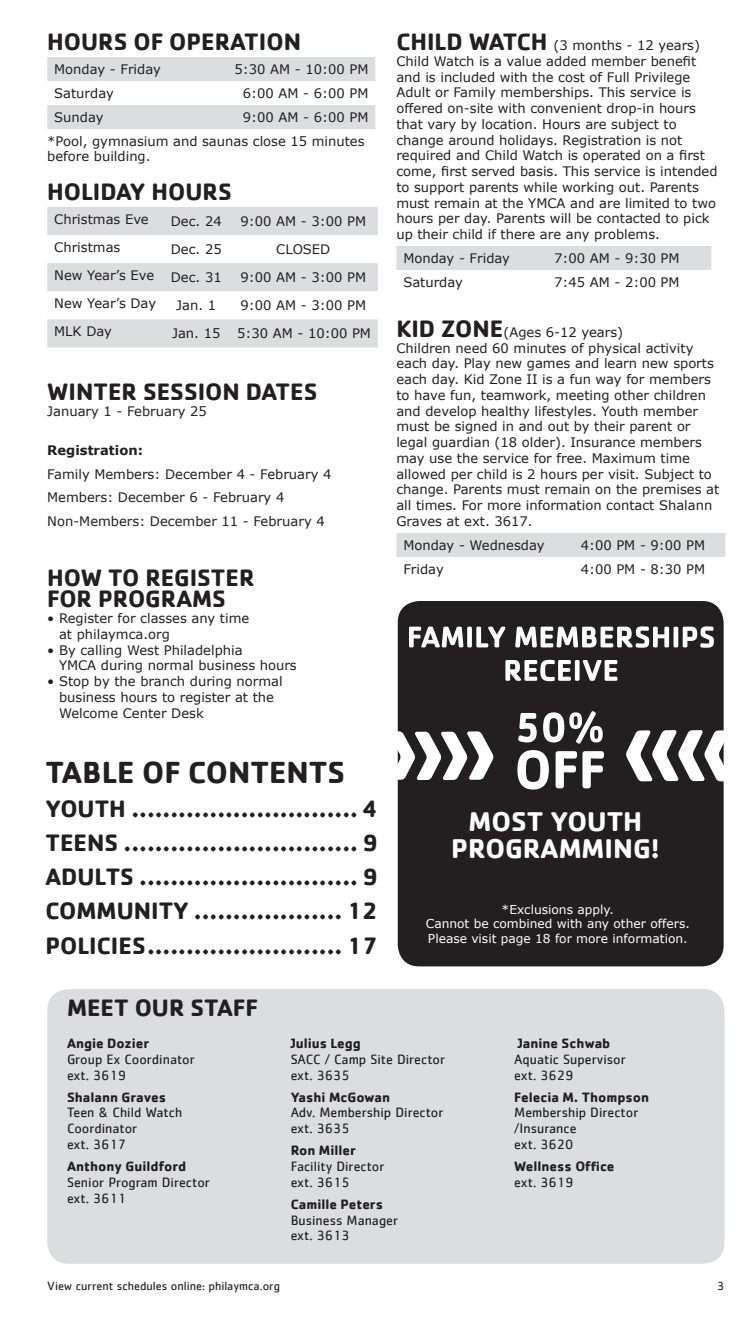
<style>
.page{position:relative;width:756px;height:1323px;background:#fff}
.page>*{position:absolute;margin:0;border:0;box-sizing:border-box;transform-origin:0 0}
.t1{font:700 31.5px "Cachet";color:#231f20}
.t2{font:700 28px/26.2px "Cachet";color:#fff;text-align:center}
.t3{font:700 24.5px/34.1px "Cachet";color:#231f20}
.t4{font:14px/15.8px "Cachet";color:#231f20}
.t5{font:700 14px "Cachet";color:#231f20}
.t6{font:13.12px/15.8px "Verdana";color:#231f20}
.t7{font:700 13.12px "Verdana";color:#231f20}
.t8{font:12.25px/14.7px "Verdana";color:#fff;text-align:center}
.t9{font:12.25px "Cachet";color:#231f20}
.s1{font-family:"Cachet";font-weight:700;font-size:24.5px}
</style>
<div class="page">
<div style="left:47px;top:989px;width:677px;height:275px;background:#dcdddf;border-radius:21px"></div>
<svg style="left:47px;top:57px;width:328px;height:72px"></svg>
<svg style="left:47px;top:207px;width:331px;height:140px;fill:#dcdddf"></svg>
<div style="left:396px;top:246px;width:315px;height:24px;background:#dcdddf"></div>
<div style="left:396px;top:533px;width:329px;height:24px;background:#dcdddf"></div>
<div style="left:398px;top:601px;width:326px;height:365px;background:#231f20;border-radius:21px"></div>
<svg style="left:626px;top:730px;width:98px;height:51px"></svg>
<svg style="left:517px;top:750px;width:87px;height:40px"></svg>
<svg style="left:518px;top:711px;width:85px;height:33px"></svg>
<svg style="left:505px;top:660px;width:112px;height:21px"></svg>
<svg style="left:409px;top:626px;width:305px;height:22px"></svg>
<svg style="left:397px;top:701px;width:97px;height:79px"></svg>
<h3 class="t3" style="left:47px;top:24px;width:255px">HOURS OF OPERATION</h3>
<p class="t6" style="left:54px;top:61px;width:108px">Monday - Friday</p>
<p class="t6" style="left:235px;top:61px;width:135px">5:30 AM - 10:00 PM</p>
<p class="t6" style="left:54px;top:85px;width:61px">Saturday</p>
<p class="t6" style="left:243px;top:85px;width:127px">6:00 AM - 6:00 PM</p>
<p class="t6" style="left:54px;top:109px;width:51px">Sunday</p>
<p class="t6" style="left:47px;top:105px;width:323px;line-height:23.6px;text-align:right">9:00 AM - 6:00 PM<br>*Pool, gymnasium and saunas close 15 minutes</p>
<p class="t6" style="left:47px;top:149px;width:105px">before building.</p>
<h3 class="t3" style="left:47px;top:174px;width:186px">HOLIDAY HOURS</h3>
<p class="t6" style="left:54px;top:211px;width:96px">Christmas Eve</p>
<p class="t6" style="left:171px;top:213px;width:52px">Dec. 24</p>
<p class="t6" style="left:241px;top:213px;width:127px">9:00 AM - 3:00 PM</p>
<p class="t6" style="left:54px;top:239px;width:68px">Christmas</p>
<p class="t6" style="left:171px;top:241px;width:52px">Dec. 25</p>
<p class="t6" style="left:276px;top:241px;width:56px">CLOSED</p>
<p class="t6" style="left:54px;top:267px;width:102px">New Year’s Eve</p>
<p class="t6" style="left:171px;top:269px;width:52px">Dec. 31</p>
<p class="t6" style="left:241px;top:269px;width:127px">9:00 AM - 3:00 PM</p>
<p class="t6" style="left:54px;top:296px;width:103px">New Year’s Day</p>
<p class="t6" style="left:176px;top:298px;width:41px">Jan. 1</p>
<p class="t6" style="left:241px;top:298px;width:127px">9:00 AM - 3:00 PM</p>
<p class="t6" style="left:54px;top:324px;width:59px">MLK Day</p>
<p class="t6" style="left:172px;top:326px;width:50px">Jan. 15</p>
<p class="t6" style="left:237px;top:326px;width:135px">5:30 AM - 10:00 PM</p>
<h3 class="t3" style="left:47px;top:374px;width:272px">WINTER SESSION DATES</h3>
<p class="t6" style="left:47px;top:403px;width:161px">January 1 - February 25</p>
<p class="t7" style="left:47px;top:441px;width:97px">Registration:</p>
<p class="t6" style="left:47px;top:462px;width:286px;line-height:23.6px">Family Members: December 4 - February 4<br>Members: December 6 - February 4<br>Non-Members: December 11 - February 4</p>
<h3 class="t3" style="left:47px;top:567px;width:209px;line-height:21px">HOW TO REGISTER<br>FOR PROGRAMS</h3>
<p class="t6" style="left:59px;top:610px;width:192px;text-indent:-12px">• Register for classes any time at philaymca.org</p>
<p class="t6" style="left:59px;top:642px;width:239px;text-indent:-12px">• By calling West Philadelphia<br>YMCA during normal business hours</p>
<p class="t6" style="left:59px;top:673px;width:225px;text-indent:-12px">• Stop by the branch during normal business hours to register at the<br>Welcome Center Desk</p>
<h1 class="t1" style="left:45px;top:752px;width:301px">TABLE OF CONTENTS</h1>
<h3 class="t3" style="left:45px;top:791px;width:334px;text-align:justify">YOUTH ............................. 4<br>TEENS .............................. 9<br>ADULTS ............................ 9<br>COMMUNITY ................... 12<br>POLICIES......................... 17</h3>
<h3 class="t3" style="left:67px;top:990px;width:192px">MEET OUR STAFF</h3>
<p class="t6" style="left:396px;top:37px;width:323px"><span class="s1">CHILD WATCH</span> (3 months - 12 years)<br>Child Watch is a value added member benefit and is included with the cost of Full Privilege Adult or Family memberships. This service is offered on-site with convenient drop-in hours that vary by location. Hours are subject to change around holidays. Registration is not required and Child Watch is operated on a first come, first served basis. This service is intended to support parents while working out. Parents must remain at the YMCA and are limited to two hours per day. Parents will be contacted to pick up their child if there are any problems.</p>
<p class="t6" style="left:403px;top:250px;width:108px">Monday - Friday</p>
<p class="t6" style="left:554px;top:250px;width:127px">7:00 AM - 9:30 PM</p>
<p class="t6" style="left:403px;top:274px;width:61px">Saturday</p>
<p class="t6" style="left:554px;top:274px;width:127px">7:45 AM - 2:00 PM</p>
<p class="t6" style="left:396px;top:324px;width:324px"><span class="s1">KID ZONE</span>(Ages 6-12 years)<br>Children need 60 minutes of physical activity each day. Play new games and learn new sports each day. Kid Zone II is a fun way for members to have fun, teamwork, meeting other children and develop healthy lifestyles. Youth member must be signed in and out by their parent or legal guardian (18 older). Insurance members may use the service for free. Maximum time allowed per child is 2 hours per visit. Subject to change. Parents must remain on the premises at all times. For more information contact Shalann Graves at ext. 3617.</p>
<p class="t6" style="left:403px;top:537px;width:143px">Monday - Wednesday</p>
<p class="t6" style="left:581px;top:537px;width:126px">4:00 PM - 9:00 PM</p>
<p class="t6" style="left:403px;top:561px;width:42px">Friday</p>
<p class="t6" style="left:581px;top:561px;width:126px">4:00 PM - 8:30 PM</p>
<h2 class="t2" style="left:451px;top:808px;width:210px">MOST YOUTH<br>PROGRAMMING!</h2>
<p class="t8" style="left:426px;top:902px;width:266px">*Exclusions apply.<br>Cannot be combined with any other offers.<br>Please visit page 18 for more information.</p>
<p class="t5" style="left:67px;top:1034px;width:84px">Angie Dozier</p>
<p class="t4" style="left:67px;top:1051px;width:129px">Group Ex Coordinator ext. 3619</p>
<p class="t5" style="left:67px;top:1088px;width:100px">Shalann Graves</p>
<p class="t4" style="left:67px;top:1105px;width:117px">Teen &amp; Child Watch<br>Coordinator<br>ext. 3617</p>
<p class="t5" style="left:67px;top:1157px;width:121px">Anthony Guildford</p>
<p class="t4" style="left:67px;top:1174px;width:144px">Senior Program Director ext. 3611</p>
<p class="t5" style="left:291px;top:1034px;width:72px">Julius Legg</p>
<p class="t4" style="left:291px;top:1051px;width:156px">SACC / Camp Site Director ext. 3635</p>
<p class="t5" style="left:291px;top:1088px;width:101px">Yashi McGowan</p>
<p class="t4" style="left:291px;top:1105px;width:154px">Adv. Membership Director ext. 3635</p>
<p class="t5" style="left:291px;top:1142px;width:67px">Ron Miller</p>
<p class="t4" style="left:291px;top:1158px;width:95px">Facility Director ext. 3615</p>
<p class="t5" style="left:291px;top:1195px;width:94px">Camille Peters</p>
<p class="t4" style="left:291px;top:1212px;width:109px">Business Manager ext. 3613</p>
<p class="t5" style="left:518px;top:1034px;width:94px">Janine Schwab</p>
<p class="t4" style="left:514px;top:1051px;width:113px">Aquatic Supervisor ext. 3629</p>
<p class="t5" style="left:514px;top:1088px;width:136px">Felecia M. Thompson</p>
<p class="t4" style="left:514px;top:1105px;width:126px">Membership Director /Insurance<br>ext. 3620</p>
<p class="t5" style="left:514px;top:1157px;width:102px">Wellness Office</p>
<p class="t4" style="left:514px;top:1174px;width:61px">ext. 3619</p>
<p class="t9" style="left:47px;top:1278px;width:234px">View current schedules online: philaymca.org</p>
<p class="t9" style="left:717px;top:1278px;width:9px">3</p>
</div>
